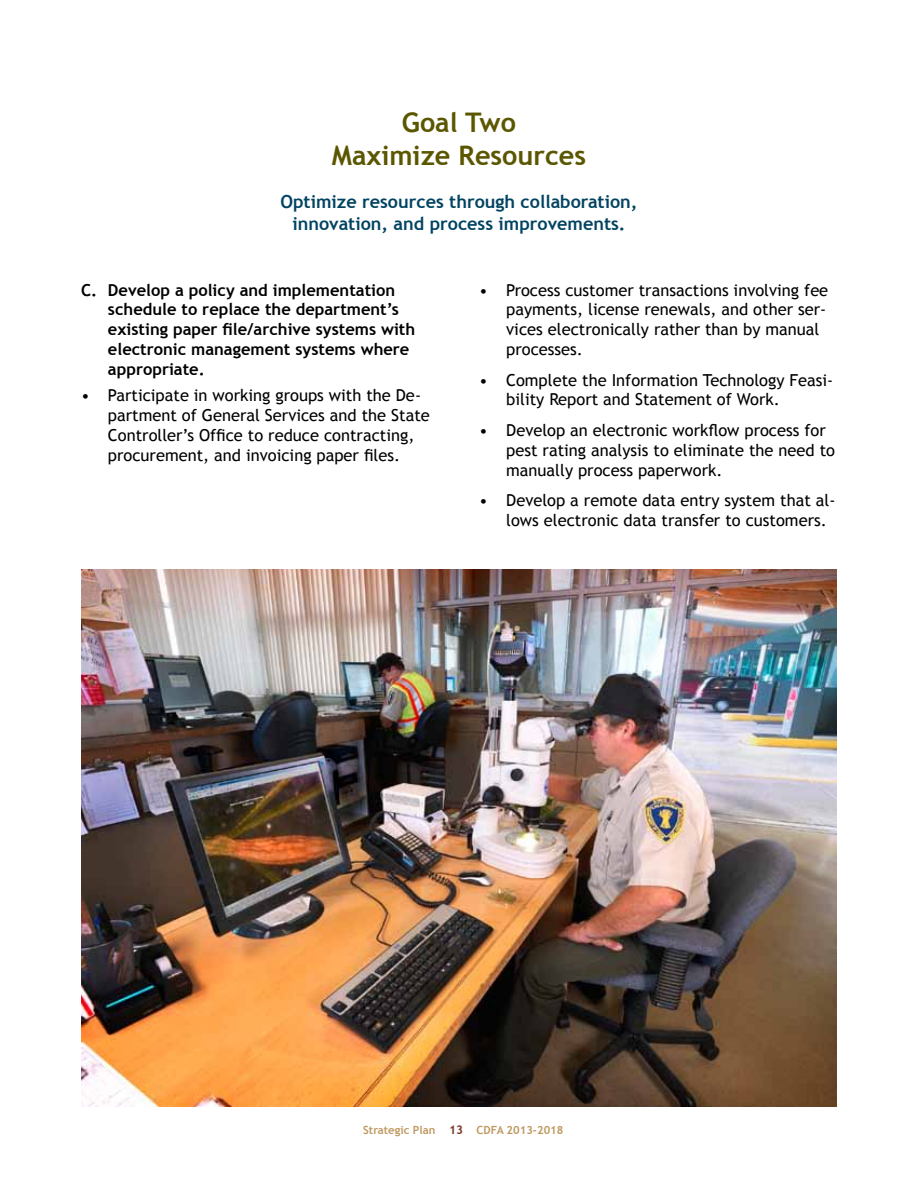
<style>
.page{position:relative;width:918px;height:1188px;background:#fff}
.page>*{position:absolute;margin:0;border:0;box-sizing:border-box;transform-origin:0 0}
.t1{font:700 27px/32.4px "Trebuchet MS";color:#5b5600;text-align:center}
.t2{font:700 18px/21.6px "Trebuchet MS";color:#004361;text-align:center}
.t3{font:16.5px/19.8px "Trebuchet MS";color:#000}
.t4{font:700 16.5px/19.8px "Trebuchet MS";color:#000}
.t5{font:700 11.25px "Trebuchet MS";color:#bf9960}
.s1{font-size:12px;color:#7b3629}
</style>
<div class="page">
<img style="left:81px;top:569px;width:756px;height:538px">
<h1 class="t1" style="left:332px;top:106px;width:256px">Goal Two<br>Maximize Resources</h1>
<p class="t2" style="left:280px;top:191px;width:359px">Optimize resources through collaboration, innovation, and process improvements.</p>
<p class="t4" style="left:108px;top:280px;width:309px;text-indent:-27px">C. Develop a policy and implementation schedule to replace the department’s existing paper file/archive systems with electronic management systems where appropriate.</p>
<p class="t3" style="left:108px;top:386px;width:323px;text-indent:-27px">• Participate in working groups with the De&shy;partment of General Services and the State Controller’s Office to reduce contracting, procurement, and invoicing paper files.</p>
<p class="t3" style="left:506px;top:280px;width:324px;text-indent:-27px">• Process customer transactions involving fee payments, license renewals, and other ser&shy;vices electronically rather than by manual processes.</p>
<p class="t3" style="left:506px;top:370px;width:329px;text-indent:-27px">• Complete the Information Technology Feasi&shy;bility Report and Statement of Work.</p>
<p class="t3" style="left:506px;top:421px;width:330px;text-indent:-27px">• Develop an electronic workflow process for pest rating analysis to eliminate the need to manually process paperwork.</p>
<p class="t3" style="left:506px;top:491px;width:331px;text-indent:-27px">• Develop a remote data entry system that al&shy;lows electronic data transfer to customers.</p>
<p class="t5" style="left:363px;top:1123px;width:202px">Strategic Plan <span class="s1">13</span> CDFA 2013-2018</p>
</div>
